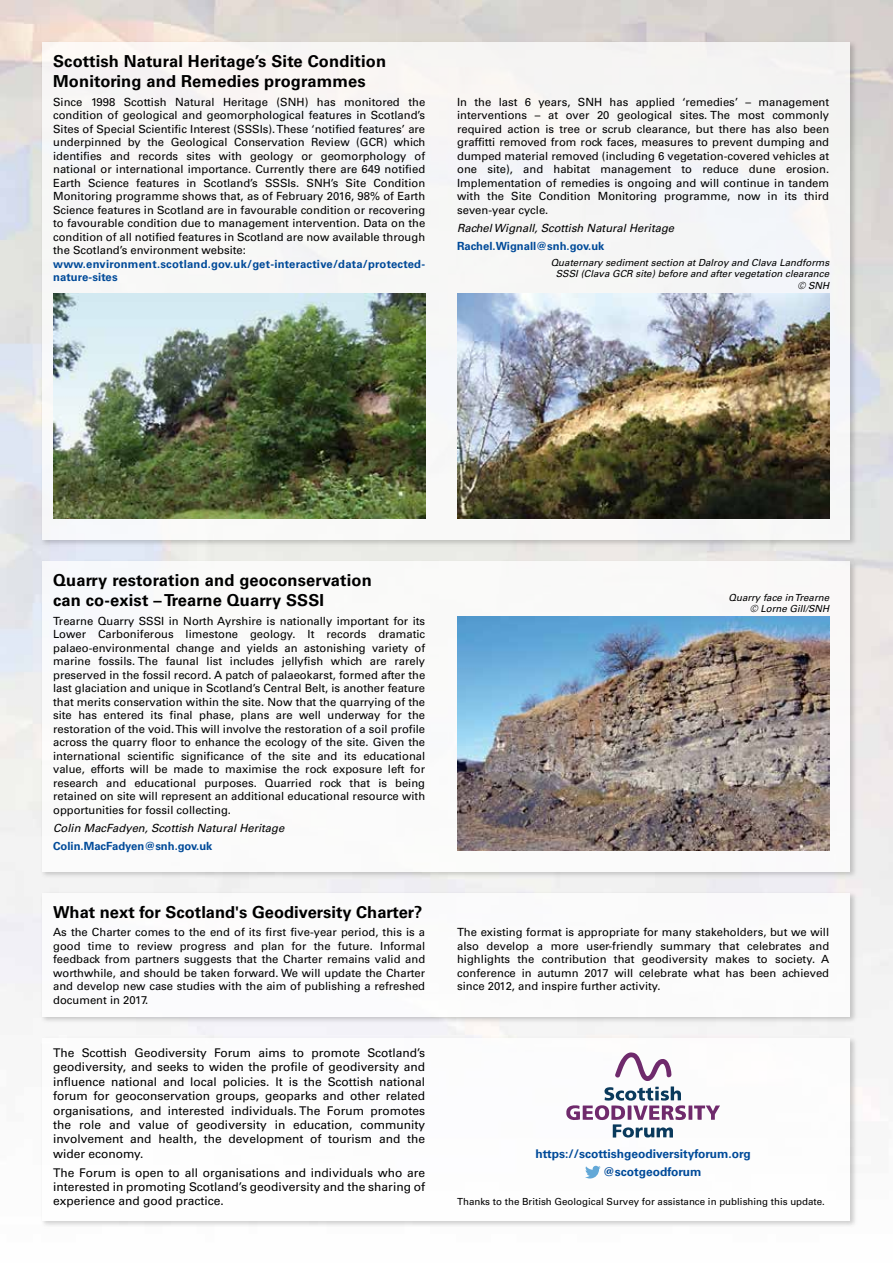
<style>
.page{position:relative;width:893px;height:1263px;background:#fff}
.page>*{position:absolute;margin:0;border:0;box-sizing:border-box;transform-origin:0 0}
.t1{font:700 16.5px/19.8px "Univers";letter-spacing:.01em;color:#000}
.t2{font:12px/14.4px "Univers";color:#000;text-align:justify}
.t3{font:700 12px/18.1px "Univers";color:#004a99}
.t4{font:11.25px/13.5px "Univers";color:#000;text-align:justify}
.t5{font:italic 11.25px "Univers";color:#000}
.t6{font:700 11.25px/13.5px "Univers";letter-spacing:.02em;color:#004a99}
.t7{font:700 11.25px "Univers";color:#004a99}
.t8{font:italic 9.75px/11.7px "Univers";color:#000;text-align:right}
.t9{font:9.75px "Univers";color:#000}
</style>
<div class="page">
<div style="left:43px;top:43px;width:807px;height:497px;background:#f6f6f5"></div>
<div style="left:43px;top:561px;width:807px;height:311px;background:#fff"></div>
<div style="left:43px;top:893px;width:807px;height:123px;background:#fff"></div>
<div style="left:43px;top:1037px;width:807px;height:183px;background:#fff"></div>
<img style="left:53px;top:293px;width:372px;height:226px">
<img style="left:457px;top:293px;width:372px;height:226px">
<img style="left:457px;top:616px;width:372px;height:234px">
<svg style="left:566px;top:1052px;width:154px;height:86px"></svg>
<svg style="left:585px;top:1166px;width:16px;height:12px"></svg>
<h1 class="t1" style="left:53px;top:52px;width:334px">Scottish Natural Heritage’s Site Condition<br>Monitoring and Remedies programmes</h1>
<p class="t4" style="left:53px;top:95px;width:374px">Since 1998 Scottish Natural Heritage (SNH) has monitored the condition of geological and geomorphological features in Scotland’s Sites of Special Scientific Interest (SSSIs). These ‘notified features’ are underpinned by the Geological Conservation Review (GCR) which identifies and records sites with geology or geomorphology of national or international importance. Currently there are 649 notified Earth Science features in Scotland’s SSSIs. SNH’s Site Condition Monitoring programme shows that, as of February 2016, 98% of Earth Science features in Scotland are in favourable condition or recovering to favourable condition due to management intervention. Data on the condition of all notified features in Scotland are now available through the Scotland’s environment website:</p>
<p class="t4" style="left:457px;top:95px;width:374px">In the last 6 years, SNH has applied ‘remedies’ – management interventions – at over 20 geological sites. The most commonly required action is tree or scrub clearance, but there has also been graffitti removed from rock faces, measures to prevent dumping and dumped material removed (including 6 vegetation-covered vehicles at one site), and habitat management to reduce dune erosion.<br>Implementation of remedies is ongoing and will continue in tandem with the Site Condition Monitoring programme, now in its third seven-year cycle.</p>
<p class="t5" style="left:457px;top:221px;width:219px">Rachel Wignall, Scottish Natural Heritage</p>
<p class="t7" style="left:457px;top:239px;width:149px">Rachel.Wignall@snh.gov.uk</p>
<p class="t6" style="left:53px;top:257px;width:373px">www.environment.scotland.gov.uk/get-interactive/data/protected&shy;nature-sites</p>
<h1 class="t1" style="left:53px;top:571px;width:320px">Quarry restoration and geoconservation can co-exist – Trearne Quarry SSSI</h1>
<p class="t4" style="left:53px;top:614px;width:374px">Trearne Quarry SSSI in North Ayrshire is nationally important for its Lower Carboniferous limestone geology. It records dramatic palaeo-environmental change and yields an astonishing variety of marine fossils. The faunal list includes jellyfish which are rarely preserved in the fossil record. A patch of palaeokarst, formed after the last glaciation and unique in Scotland’s Central Belt, is another feature that merits conservation within the site. Now that the quarrying of the site has entered its final phase, plans are well underway for the restoration of the void. This will involve the restoration of a soil profile across the quarry floor to enhance the ecology of the site. Given the international scientific significance of the site and its educational value, efforts will be made to maximise the rock exposure left for research and educational purposes. Quarried rock that is being retained on site will represent an additional educational resource with opportunities for fossil collecting.</p>
<p class="t5" style="left:53px;top:821px;width:233px">Colin MacFadyen, Scottish Natural Heritage</p>
<p class="t7" style="left:53px;top:839px;width:161px">Colin.MacFadyen@snh.gov.uk</p>
<h1 class="t1" style="left:53px;top:902px;width:371px">What next for Scotland's Geodiversity Charter?</h1>
<p class="t8" style="left:551px;top:256px;width:280px">Quaternary sediment section at Dalroy and Clava Landforms<br>SSSI (Clava GCR site) before and after vegetation clearance © SNH</p>
<p class="t8" style="left:729px;top:591px;width:102px">Quarry face in Trearne © Lorne Gill/SNH</p>
<p class="t4" style="left:53px;top:926px;width:374px">As the Charter comes to the end of its first five-year period, this is a good time to review progress and plan for the future. Informal feedback from partners suggests that the Charter remains valid and worthwhile, and should be taken forward. We will update the Charter and develop new case studies with the aim of publishing a refreshed document in 2017.</p>
<p class="t4" style="left:457px;top:926px;width:374px">The existing format is appropriate for many stakeholders, but we will also develop a more user-friendly summary that celebrates and highlights the contribution that geodiversity makes to society. A conference in autumn 2017 will celebrate what has been achieved since 2012, and inspire further activity.</p>
<p class="t2" style="left:53px;top:1045px;width:374px">The Scottish Geodiversity Forum aims to promote Scotland’s geodiversity, and seeks to widen the profile of geodiversity and influence national and local policies. It is the Scottish national forum for geoconservation groups, geoparks and other related organisations, and interested individuals. The Forum promotes the role and value of geodiversity in education, community involvement and health, the development of tourism and the wider economy.</p>
<p class="t2" style="left:53px;top:1165px;width:374px">The Forum is open to all organisations and individuals who are interested in promoting Scotland’s geodiversity and the sharing of experience and good practice.</p>
<p class="t3" style="left:603px;top:1144px;width:149px;text-indent:-68px">https://scottishgeodiversityforum.org @scotgeodforum</p>
<p class="t9" style="left:457px;top:1196px;width:369px">Thanks to the British Geological Survey for assistance in publishing this update.</p>
</div>
